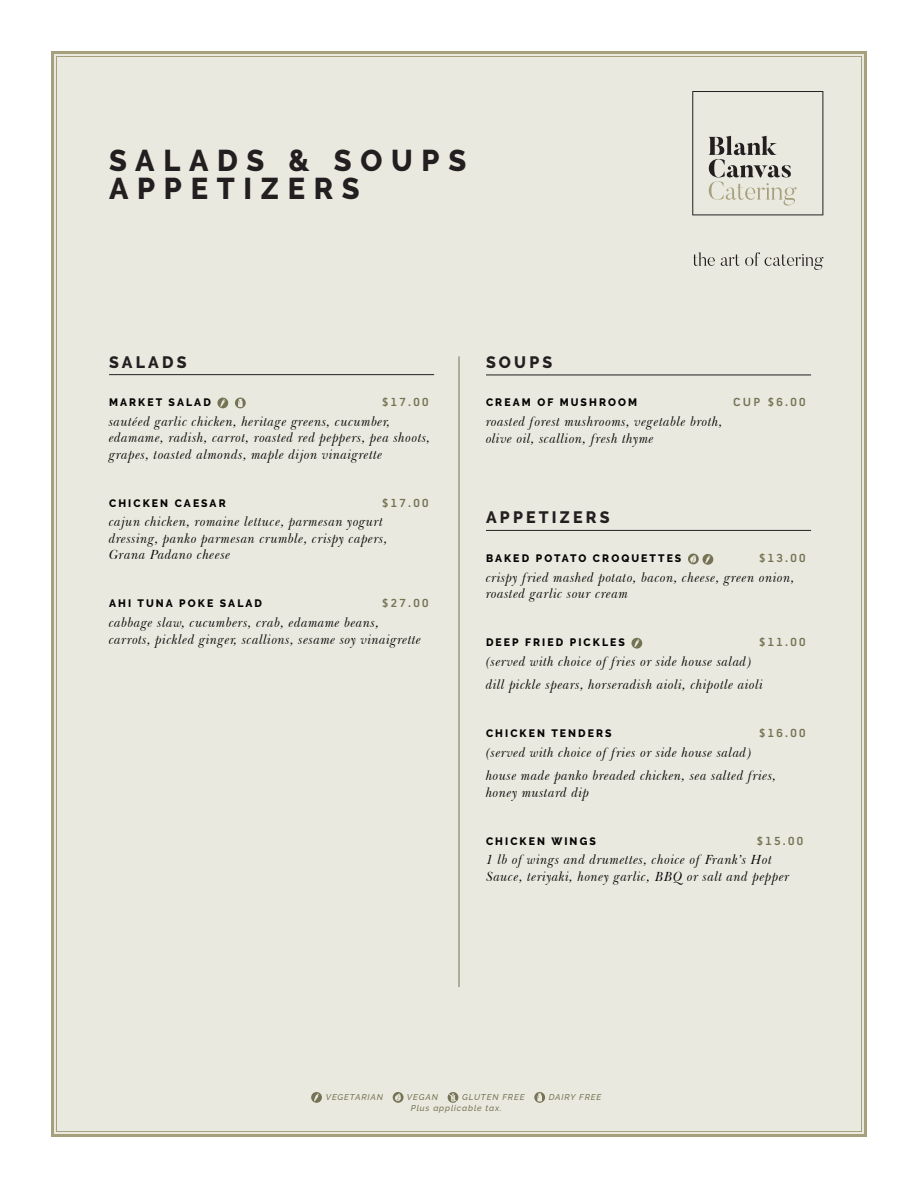
<style>
.page{position:relative;width:918px;height:1188px;background:#fff}
.page>*{position:absolute;margin:0;border:0;box-sizing:border-box;transform-origin:0 0}
.t1{font:800 30px/28.8px "Raleway";letter-spacing:.3em;color:#231f20}
.t2{font:800 16.5px "Raleway";letter-spacing:.2em;color:#231f20}
.t3{font:italic 13.5px/16.5px "Baskerville BT";letter-spacing:.04em;color:#040503}
.t4{font:700 12px "Anivers";letter-spacing:.2em;color:#757353}
.t5{font:800 10.8px "Raleway";letter-spacing:.2em;color:#040503}
.t6{font:italic 500 8.4px "Raleway";letter-spacing:.1em;color:#757353}
</style>
<div class="page">
<div style="left:51px;top:51px;width:816px;height:1086px;background:#eae9df"></div>
<hr style="left:459px;top:356px;width:1px;height:631px;background:#757353">
<svg style="left:692px;top:91px;width:131px;height:124px;background:#d7d5cc"></svg>
<svg style="left:693px;top:252px;width:22px;height:14px"></svg>
<svg style="left:721px;top:252px;width:103px;height:18px;background:#cfcdc5"></svg>
<svg style="left:311px;top:1092px;width:11px;height:11px"></svg>
<svg style="left:393px;top:1092px;width:11px;height:11px"></svg>
<svg style="left:447px;top:1092px;width:12px;height:11px"></svg>
<svg style="left:534px;top:1092px;width:11px;height:11px"></svg>
<hr style="left:109px;top:374px;width:325px;height:1px;background:#231f20">
<svg style="left:217px;top:398px;width:11px;height:10px"></svg>
<svg style="left:235px;top:398px;width:11px;height:10px"></svg>
<hr style="left:486px;top:375px;width:325px;height:1px;background:#231f20">
<hr style="left:486px;top:530px;width:325px;height:1px;background:#231f20">
<svg style="left:688px;top:554px;width:25px;height:11px"></svg>
<svg style="left:631px;top:638px;width:11px;height:11px"></svg>
<h1 class="t1" style="left:109px;top:146px;width:359px">SALADS &amp; SOUPS<br>APPETIZERS</h1>
<p class="t2" style="left:109px;top:353px;width:79px">SALADS</p>
<p class="t5" style="left:109px;top:396px;width:103px">MARKET SALAD</p>
<p class="t4" style="left:382px;top:395px;width:48px">$17.00</p>
<p class="t3" style="left:109px;top:413px;width:323px">sautéed garlic chicken, heritage greens, cucumber, edamame, radish, carrot, roasted red peppers, pea shoots, grapes, toasted almonds, maple dijon vinaigrette</p>
<p class="t5" style="left:109px;top:497px;width:118px">CHICKEN CAESAR</p>
<p class="t4" style="left:382px;top:496px;width:48px">$17.00</p>
<p class="t3" style="left:109px;top:514px;width:280px">cajun chicken, romaine lettuce, parmesan yogurt dressing, panko parmesan crumble, crispy capers,<br>Grana Padano cheese</p>
<p class="t5" style="left:109px;top:598px;width:155px">AHI TUNA POKE SALAD</p>
<p class="t4" style="left:382px;top:597px;width:48px">$27.00</p>
<p class="t3" style="left:109px;top:614px;width:314px">cabbage slaw, cucumbers, crab, edamame beans, carrots, pickled ginger, scallions, sesame soy vinaigrette</p>
<p class="t2" style="left:486px;top:353px;width:68px">SOUPS</p>
<p class="t5" style="left:486px;top:397px;width:153px">CREAM OF MUSHROOM</p>
<p class="t4" style="left:733px;top:396px;width:74px">CUP $6.00</p>
<p class="t3" style="left:486px;top:414px;width:238px">roasted forest mushrooms, vegetable broth, olive oil, scallion, fresh thyme</p>
<p class="t2" style="left:486px;top:508px;width:125px">APPETIZERS</p>
<p class="t5" style="left:486px;top:552px;width:197px">BAKED POTATO CROQUETTES</p>
<p class="t4" style="left:759px;top:551px;width:48px">$13.00</p>
<p class="t3" style="left:486px;top:569px;width:310px">crispy fried mashed potato, bacon, cheese, green onion, roasted garlic sour cream</p>
<p class="t5" style="left:486px;top:636px;width:140px">DEEP FRIED PICKLES</p>
<p class="t4" style="left:759px;top:636px;width:48px">$11.00</p>
<p class="t3" style="left:486px;top:650px;width:279px;line-height:23.2px">(served with choice of fries or side house salad) dill pickle spears, horseradish aioli, chipotle aioli</p>
<p class="t5" style="left:486px;top:727px;width:127px">CHICKEN TENDERS</p>
<p class="t4" style="left:759px;top:727px;width:48px">$16.00</p>
<p class="t3" style="left:486px;top:741px;width:292px;line-height:23.2px">(served with choice of fries or side house salad) house made panko breaded chicken, sea salted fries,</p>
<p class="t3" style="left:486px;top:784px;width:105px">honey mustard dip</p>
<p class="t5" style="left:486px;top:835px;width:111px">CHICKEN WINGS</p>
<p class="t4" style="left:757px;top:834px;width:48px">$15.00</p>
<p class="t3" style="left:486px;top:852px;width:305px">1 lb of wings and drumettes, choice of Frank’s Hot<br>Sauce, teriyaki, honey garlic, BBQ or salt and pepper</p>
<p class="t6" style="left:326px;top:1093px;width:59px">VEGETARIAN</p>
<p class="t6" style="left:407px;top:1093px;width:33px">VEGAN</p>
<p class="t6" style="left:462px;top:1093px;width:64px">GLUTEN FREE</p>
<p class="t6" style="left:549px;top:1093px;width:54px">DAIRY FREE</p>
<p class="t6" style="left:411px;top:1103px;width:92px">Plus applicable tax.</p>
</div>
